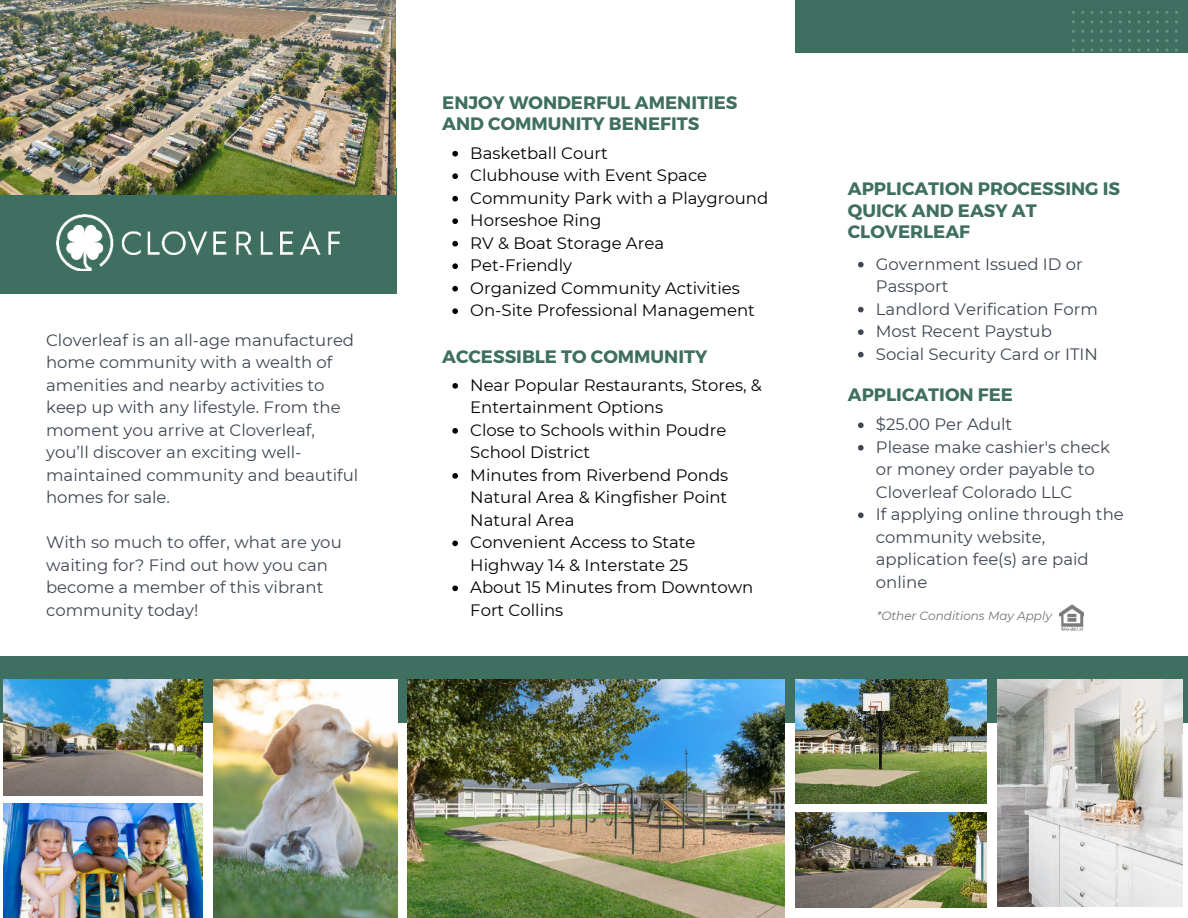
<style>
.page{position:relative;width:1188px;height:918px;background:#fff}
.page>*{position:absolute;margin:0;border:0;box-sizing:border-box;transform-origin:0 0}
.t1{font:700 18px/21.3px "Montserrat";color:#3f6f60}
.t2{font:16.5px/22.5px "Montserrat";color:#3f4652}
.t3{font:16.5px/22.5px "Montserrat";color:#000}
.t4{font:italic 12px "Montserrat";color:#737373}
</style>
<div class="page">
<div style="left:0;top:168px;width:396px;height:126px;background:#3f6f60"></div>
<div style="left:795px;top:0;width:393px;height:52px;background:#3f6f60"></div>
<div style="left:0;top:657px;width:1188px;height:66px;background:#3f6f60"></div>
<svg style="left:1072px;top:11px;width:106px;height:42px"></svg>
<img style="left:1059px;top:604px;width:24px;height:26px">
<img style="left:57px;top:215px;width:282px;height:56px">
<img style="left:0;top:0;width:396px;height:195px">
<img style="left:998px;top:680px;width:184px;height:227px">
<img style="left:795px;top:680px;width:191px;height:123px">
<img style="left:4px;top:680px;width:199px;height:116px">
<img style="left:4px;top:803px;width:199px;height:115px">
<img style="left:214px;top:680px;width:183px;height:238px">
<img style="left:796px;top:813px;width:190px;height:94px">
<img style="left:407px;top:680px;width:377px;height:238px">
<svg style="left:858px;top:262px;width:6px;height:5px"></svg>
<svg style="left:858px;top:307px;width:6px;height:5px"></svg>
<svg style="left:858px;top:329px;width:6px;height:6px"></svg>
<svg style="left:858px;top:352px;width:6px;height:5px"></svg>
<svg style="left:452px;top:151px;width:6px;height:6px"></svg>
<svg style="left:452px;top:173px;width:6px;height:6px"></svg>
<svg style="left:452px;top:196px;width:6px;height:6px"></svg>
<svg style="left:452px;top:218px;width:6px;height:6px"></svg>
<svg style="left:452px;top:241px;width:6px;height:6px"></svg>
<svg style="left:452px;top:263px;width:6px;height:6px"></svg>
<svg style="left:452px;top:286px;width:6px;height:6px"></svg>
<svg style="left:452px;top:308px;width:6px;height:6px"></svg>
<svg style="left:452px;top:383px;width:6px;height:6px"></svg>
<svg style="left:452px;top:428px;width:6px;height:6px"></svg>
<svg style="left:452px;top:473px;width:6px;height:6px"></svg>
<svg style="left:452px;top:541px;width:6px;height:5px"></svg>
<svg style="left:452px;top:586px;width:6px;height:5px"></svg>
<svg style="left:858px;top:422px;width:6px;height:6px"></svg>
<svg style="left:858px;top:445px;width:6px;height:6px"></svg>
<svg style="left:858px;top:512px;width:6px;height:6px"></svg>
<p class="t2" style="left:46px;top:328px;width:314px">Cloverleaf is an all-age manufactured home community with a wealth of amenities and nearby activities to keep up with any lifestyle. From the moment you arrive at Cloverleaf, you’ll discover an exciting well&shy;maintained community and beautiful homes for sale.</p>
<p class="t2" style="left:46px;top:531px;width:297px">With so much to offer, what are you waiting for? Find out how you can become a member of this vibrant community today!</p>
<p class="t1" style="left:442px;top:92px;width:297px">ENJOY WONDERFUL AMENITIES<br>AND COMMUNITY BENEFITS</p>
<p class="t3" style="left:470px;top:141px;width:300px">Basketball Court<br>Clubhouse with Event Space<br>Community Park with a Playground<br>Horseshoe Ring<br>RV &amp; Boat Storage Area<br>Pet-Friendly<br>Organized Community Activities<br>On-Site Professional Management</p>
<p class="t1" style="left:442px;top:347px;width:267px">ACCESSIBLE TO COMMUNITY</p>
<p class="t3" style="left:470px;top:373px;width:293px">Near Popular Restaurants, Stores, &amp;<br>Entertainment Options<br>Close to Schools within Poudre<br>School District<br>Minutes from Riverbend Ponds<br>Natural Area &amp; Kingfisher Point<br>Natural Area<br>Convenient Access to State<br>Highway 14 &amp; Interstate 25<br>About 15 Minutes from Downtown<br>Fort Collins</p>
<p class="t1" style="left:848px;top:179px;width:274px">APPLICATION PROCESSING IS<br>QUICK AND EASY AT<br>CLOVERLEAF</p>
<p class="t2" style="left:876px;top:252px;width:224px">Government Issued ID or<br>Passport<br>Landlord Verification Form<br>Most Recent Paystub<br>Social Security Card or ITIN</p>
<p class="t1" style="left:848px;top:384px;width:167px">APPLICATION FEE</p>
<p class="t2" style="left:876px;top:413px;width:249px">$25.00 Per Adult<br>Please make cashier's check or money order payable to<br>Cloverleaf Colorado LLC<br>If applying online through the community website, application fee(s) are paid online</p>
<p class="t4" style="left:877px;top:608px;width:177px">*Other Conditions May Apply</p>
</div>
